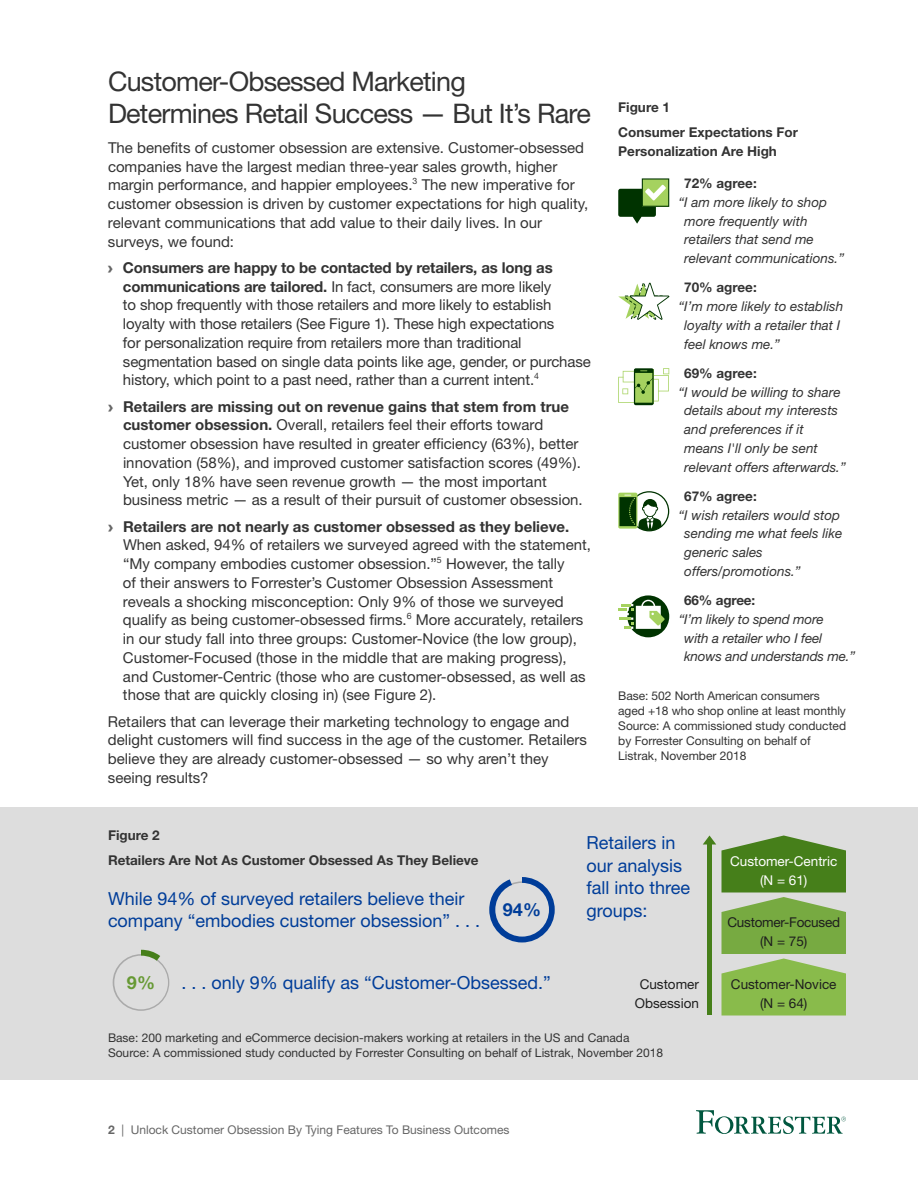
<style>
.page{position:relative;width:918px;height:1188px;background:#fff}
.page>*{position:absolute;margin:0;border:0;box-sizing:border-box;transform-origin:0 0}
.t1{font:27px/31.5px "Helvetica Neue LT Std";letter-spacing:-.03em;color:#333}
.t2{font:18px/22.5px "Helvetica Neue LT Std";color:#003d99}
.t3{font:700 18px "Helvetica Neue LT Std";color:#003d99}
.t4{font:700 18px "Helvetica Neue LT Std";color:#693}
.t5{font:15px/18.8px "Helvetica Neue LT Std";color:#333}
.t6{font:italic 13.5px/18.8px "Helvetica Neue LT Std";color:#333}
.t7{font:700 13.5px/25.5px "Helvetica Neue LT Std";color:#333}
.t8{font:13.5px/18.8px "Helvetica Neue LT Std";color:#1e1e1e;text-align:center}
.t9{font:13.5px/18.8px "Helvetica Neue LT Std";color:#fff;text-align:center}
.t10{font:12px/15px "Helvetica Neue LT Std";color:#333}
.t11{font:12px "Helvetica Neue LT Std";color:#666}
.s1{font-family:"Arial";font-weight:900;color:#666}
.s2{font-weight:700}
</style>
<div class="page">
<svg style="left:696px;top:1110px;width:150px;height:24px"></svg>
<div style="left:0;top:808px;width:918px;height:272px;background:#ddd"></div>
<svg style="left:489px;top:877px;width:66px;height:65px"></svg>
<div style="left:495px;top:883px;width:54px;height:54px;background:#ddd;border-radius:50%"></div>
<div style="left:113px;top:954px;width:56px;height:57px;border:3px solid #aaa;border-radius:50%"></div>
<svg style="left:141px;top:950px;width:19px;height:13px"></svg>
<div style="left:114px;top:956px;width:54px;height:53px;background:#ddd;border-radius:50%"></div>
<svg style="left:722px;top:836px;width:124px;height:180px"></svg>
<svg style="left:703px;top:836px;width:13px;height:8px"></svg>
<div style="left:707px;top:844px;width:5px;height:172px;background:#467f1a"></div>
<svg style="left:618px;top:178px;width:51px;height:46px"></svg>
<svg style="left:618px;top:283px;width:51px;height:37px"></svg>
<svg style="left:618px;top:491px;width:51px;height:40px"></svg>
<svg style="left:618px;top:368px;width:51px;height:37px"></svg>
<svg style="left:618px;top:595px;width:51px;height:42px"></svg>
<h1 class="t1" style="left:108px;top:66px;width:484px">Customer-Obsessed Marketing<br>Determines Retail Success — But It’s Rare</h1>
<p class="t5" style="left:108px;top:138px;width:482px">The benefits of customer obsession are extensive. Customer-obsessed companies have the largest median three-year sales growth, higher margin performance, and happier employees.<sup>3</sup> The new imperative for customer obsession is driven by customer expectations for high quality, relevant communications that add value to their daily lives. In our surveys, we found:</p>
<p class="t5" style="left:123px;top:258px;width:469px;text-indent:-15px"><span class="s1">›</span> <span class="s2">Consumers are happy to be contacted by retailers, as long as communications are tailored.</span> In fact, consumers are more likely<br>to shop frequently with those retailers and more likely to establish loyalty with those retailers (See Figure 1). These high expectations<br>for personalization require from retailers more than traditional segmentation based on single data points like age, gender, or purchase history, which point to a past need, rather than a current intent.<sup>4</sup></p>
<p class="t5" style="left:123px;top:397px;width:461px;text-indent:-15px"><span class="s1">›</span> <span class="s2">Retailers are missing out on revenue gains that stem from true customer obsession.</span> Overall, retailers feel their efforts toward customer obsession have resulted in greater efficiency (63%), better innovation (58%), and improved customer satisfaction scores (49%).<br>Yet, only 18% have seen revenue growth — the most important business metric — as a result of their pursuit of customer obsession.</p>
<p class="t5" style="left:123px;top:517px;width:470px;text-indent:-15px"><span class="s1">›</span> <span class="s2">Retailers are not nearly as customer obsessed as they believe.<br></span>When asked, 94% of retailers we surveyed agreed with the statement, “My company embodies customer obsession.”<sup>5</sup> However, the tally<br>of their answers to Forrester’s Customer Obsession Assessment reveals a shocking misconception: Only 9% of those we surveyed qualify as being customer-obsessed firms.<sup>6</sup> More accurately, retailers in our study fall into three groups: Customer-Novice (the low group), Customer-Focused (those in the middle that are making progress), and Customer-Centric (those who are customer-obsessed, as well as those that are quickly closing in) (see Figure 2).</p>
<p class="t5" style="left:108px;top:712px;width:480px">Retailers that can leverage their marketing technology to engage and delight customers will find success in the age of the customer. Retailers believe they are already customer-obsessed — so why aren’t they seeing results?</p>
<p class="t7" style="left:618px;top:94px;width:181px">Figure 1<br>Consumer Expectations For</p>
<p class="t7" style="left:618px;top:138px;width:160px">Personalization Are High</p>
<p class="t7" style="left:684px;top:170px;width:74px">72% agree:</p>
<p class="t6" style="left:684px;top:192px;width:161px;text-indent:-6px">“I am more likely to shop more frequently with retailers that send me relevant communications.”</p>
<p class="t7" style="left:684px;top:274px;width:74px">70% agree:</p>
<p class="t6" style="left:684px;top:297px;width:161px;text-indent:-6px">“I’m more likely to establish loyalty with a retailer that I feel knows me.”</p>
<p class="t7" style="left:684px;top:360px;width:74px">69% agree:</p>
<p class="t6" style="left:684px;top:382px;width:163px;text-indent:-6px">“I would be willing to share details about my interests and preferences if it means I'll only be sent relevant offers afterwards.”</p>
<p class="t7" style="left:684px;top:483px;width:74px">67% agree:</p>
<p class="t6" style="left:684px;top:505px;width:160px;text-indent:-6px">“I wish retailers would stop sending me what feels like generic sales offers/promotions.”</p>
<p class="t7" style="left:684px;top:587px;width:73px">66% agree:</p>
<p class="t6" style="left:684px;top:609px;width:172px;text-indent:-6px">“I’m likely to spend more<br>with a retailer who I feel knows and understands me.”</p>
<p class="t10" style="left:618px;top:688px;width:229px">Base: 502 North American consumers aged +18 who shop online at least monthly Source: A commissioned study conducted by Forrester Consulting on behalf of Listrak, November 2018</p>
<p class="t7" style="left:108px;top:822px;width:372px">Figure 2<br>Retailers Are Not As Customer Obsessed As They Believe</p>
<p class="t2" style="left:108px;top:887px;width:374px">While 94% of surveyed retailers believe their company “embodies customer obsession” . . .</p>
<p class="t2" style="left:586px;top:831px;width:105px">Retailers in our analysis fall into three</p>
<p class="t3" style="left:502px;top:897px;width:22px">60</p>
<p class="t2" style="left:586px;top:899px;width:63px">groups:</p>
<p class="t3" style="left:503px;top:898px;width:40px">94%</p>
<p class="t9" style="left:730px;top:851px;width:109px">Customer-Centric (N = 61)</p>
<p class="t8" style="left:727px;top:913px;width:114px">Customer-Focused (N = 75)</p>
<p class="t2" style="left:181px;top:971px;width:371px">. . . only 9% qualify as “Customer-Obsessed.”</p>
<p class="t4" style="left:127px;top:971px;width:30px">9%</p>
<p class="t8" style="left:731px;top:974px;width:107px">Customer-Novice (N = 64)</p>
<p class="t8" style="left:635px;top:974px;width:66px">Customer<br>Obsession</p>
<p class="t10" style="left:108px;top:1030px;width:557px">Base: 200 marketing and eCommerce decision-makers working at retailers in the US and Canada<br>Source: A commissioned study conducted by Forrester Consulting on behalf of Listrak, November 2018</p>
<p class="t11" style="left:108px;top:1123px;width:403px"><span class="s2">2</span> | Unlock Customer Obsession By Tying Features To Business Outcomes</p>
</div>
